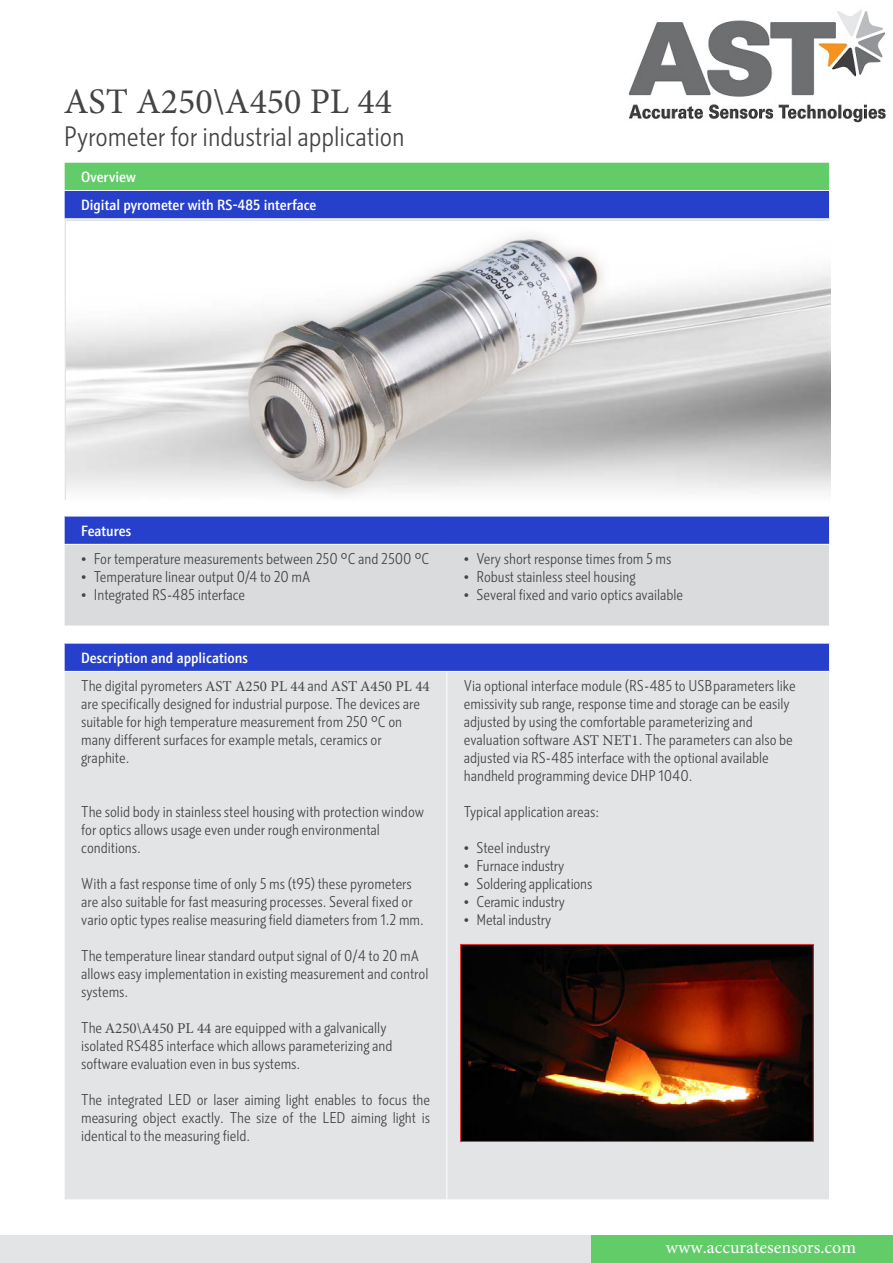
<style>
.page{position:relative;width:893px;height:1263px;background:#fff}
.page>*{position:absolute;margin:0;border:0;box-sizing:border-box;transform-origin:0 0}
.t1{font:36px "Minion Pro";color:#444446}
.t2{font:300 27px "Kranto Semi Cond";color:#444446}
.t3{font:18px "Minion Pro";color:#fff}
.t4{font:300 15px/18px "Kranto Semi Cond";color:#444446}
.t5{font:500 15px/28.2px "Schnebel Sans ME Cond";color:#fff}
.s1{font-family:"Times New Roman";font-weight:400}
.s2{font-family:"Minion Pro";font-weight:400}
</style>
<div class="page">
<div style="left:64px;top:162px;width:765px;height:28px;background:#62cc69"></div>
<div style="left:64px;top:190px;width:765px;height:29px;background:#2740cc"></div>
<hr style="left:64px;top:162px;width:766px;height:1px;background:#fff">
<hr style="left:64px;top:190px;width:766px;height:1px;background:#fff">
<svg style="left:64px;top:163px;width:1px;height:55px"></svg>
<hr style="left:64px;top:218px;width:766px;height:1px;background:#fff">
<div style="left:0;top:1236px;width:592px;height:27px;background:#e3e4e5"></div>
<div style="left:591px;top:1236px;width:302px;height:27px;background:#62cc69"></div>
<div style="left:64px;top:516px;width:765px;height:28px;background:#2740cc"></div>
<div style="left:64px;top:544px;width:383px;height:82px;background:#dadbdc"></div>
<div style="left:447px;top:544px;width:382px;height:82px;background:#dadbdc"></div>
<hr style="left:64px;top:516px;width:383px;height:1px;background:#fff">
<svg style="left:64px;top:516px;width:1px;height:28px"></svg>
<hr style="left:447px;top:516px;width:383px;height:1px;background:#fff">
<hr style="left:64px;top:544px;width:383px;height:1px;background:#fff">
<hr style="left:64px;top:545px;width:1px;height:81px;background:#fff">
<hr style="left:447px;top:544px;width:383px;height:1px;background:#fff">
<div style="left:64px;top:643px;width:765px;height:28px;background:#2740cc"></div>
<div style="left:64px;top:671px;width:383px;height:529px;background:#e3e4e5"></div>
<div style="left:447px;top:671px;width:382px;height:529px;background:#e3e4e5"></div>
<hr style="left:64px;top:643px;width:383px;height:1px;background:#fff">
<svg style="left:64px;top:643px;width:1px;height:28px"></svg>
<hr style="left:447px;top:643px;width:383px;height:1px;background:#fff">
<hr style="left:64px;top:671px;width:383px;height:1px;background:#fff">
<hr style="left:64px;top:672px;width:1px;height:527px;background:#fff">
<hr style="left:447px;top:671px;width:383px;height:1px;background:#fff">
<hr style="left:446px;top:672px;width:1px;height:527px;background:#fff">
<hr style="left:64px;top:1199px;width:383px;height:1px;background:#fff">
<hr style="left:447px;top:1199px;width:383px;height:1px;background:#fff">
<img style="left:462px;top:946px;width:350px;height:194px">
<div style="left:460px;top:944px;width:354px;height:198px;border:1px solid #e53534"></div>
<img style="left:628px;top:10px;width:258px;height:113px">
<img style="left:236px;top:218px;width:392px;height:282px">
<h1 class="t1" style="left:64px;top:77px;width:330px">AST A250\A450 PL 44</h1>
<h2 class="t2" style="left:64px;top:120px;width:342px">Pyrometer for industrial application</h2>
<p class="t5" style="left:81px;top:162px;width:237px">Overview<br>Digital pyrometer with RS-485 interface</p>
<p class="t5" style="left:81px;top:516px;width:52px">Features</p>
<p class="t4" style="left:81px;top:550px;width:350px"><span class="s1">•</span> For temperature measurements between 250 °C and 2500 °C</p>
<p class="t4" style="left:81px;top:568px;width:231px"><span class="s1">•</span> Temperature linear output 0/4 to 20 mA</p>
<p class="t4" style="left:81px;top:586px;width:165px"><span class="s1">•</span> Integrated RS-485 interface</p>
<p class="t5" style="left:81px;top:643px;width:168px">Description and applications</p>
<p class="t4" style="left:81px;top:677px;width:350px">The digital pyrometers <span class="s2">AST A250 PL 44</span> and <span class="s2">AST A450 PL 44 </span>are specifically designed for industrial purpose. The devices are suitable for high temperature measurement from 250 °C on many different surfaces for example metals, ceramics or graphite.</p>
<p class="t4" style="left:81px;top:803px;width:344px">The solid body in stainless steel housing with protection window for optics allows usage even under rough environmental conditions.</p>
<p class="t4" style="left:81px;top:875px;width:344px">With a fast response time of only 5 ms (t95) these pyrometers are also suitable for fast measuring processes. Several fixed or vario optic types realise measuring field diameters from 1.2 mm.</p>
<p class="t4" style="left:81px;top:947px;width:349px">The temperature linear standard output signal of 0/4 to 20 mA allows easy implementation in existing measurement and control systems.</p>
<p class="t4" style="left:81px;top:1019px;width:313px">The <span class="s2">A250\A450 PL 44</span> are equipped with a galvanically isolated RS485 interface which allows parameterizing and software evaluation even in bus systems.</p>
<p class="t4" style="left:81px;top:1091px;width:350px;text-align:justify">The integrated LED or laser aiming light enables to focus the measuring object exactly. The size of the LED aiming light is identical to the measuring field.</p>
<p class="t4" style="left:464px;top:550px;width:209px"><span class="s1">•</span> Very short response times from 5 ms</p>
<p class="t4" style="left:464px;top:568px;width:173px"><span class="s1">•</span> Robust stainless steel housing</p>
<p class="t4" style="left:464px;top:586px;width:221px"><span class="s1">•</span> Several fixed and vario optics available</p>
<p class="t4" style="left:464px;top:677px;width:333px">Via optional interface module (RS-485 to USB parameters like emissivity sub range, response time and storage can be easily adjusted by using the comfortable parameterizing and evaluation software <span class="s2">AST NET1</span>. The parameters can also be adjusted via RS-485 interface with the optional available handheld programming device DHP 1040.</p>
<p class="t4" style="left:464px;top:803px;width:137px">Typical application areas:</p>
<p class="t4" style="left:464px;top:839px;width:88px"><span class="s1">•</span> Steel industry</p>
<p class="t4" style="left:464px;top:857px;width:102px"><span class="s1">•</span> Furnace industry</p>
<p class="t4" style="left:464px;top:875px;width:130px"><span class="s1">•</span> Soldering applications</p>
<p class="t4" style="left:464px;top:893px;width:103px"><span class="s1">•</span> Ceramic industry</p>
<p class="t4" style="left:464px;top:911px;width:89px"><span class="s1">•</span> Metal industry</p>
<p class="t3" style="left:666px;top:1235px;width:192px">www.accuratesensors.com</p>
</div>
